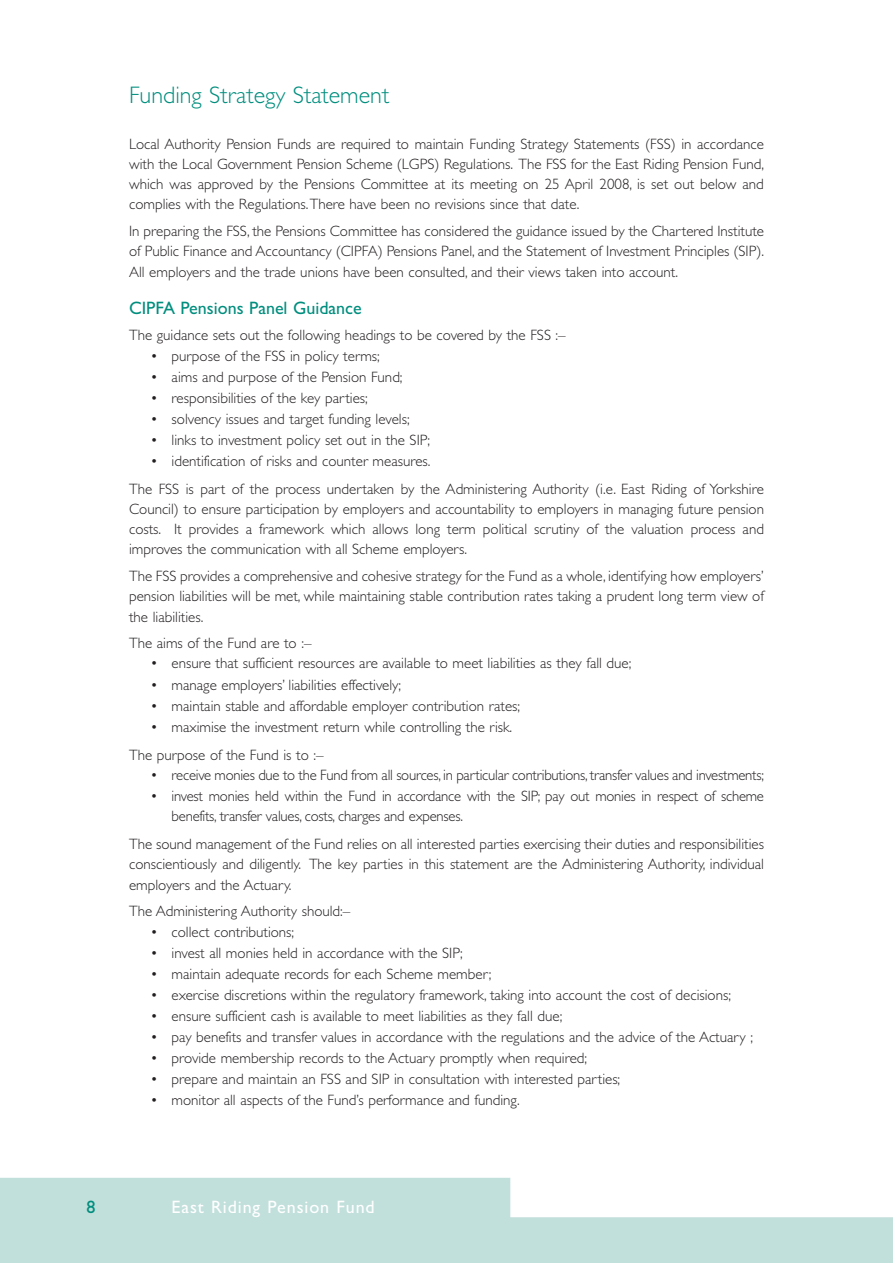
<style>
.page{position:relative;width:893px;height:1263px;background:#fff}
.page>*{position:absolute;margin:0;border:0;box-sizing:border-box;transform-origin:0 0}
.t1{font:300 24px "Gill Sans";color:#008e7e}
.t2{font:18px "Gill Sans";color:#008e7e}
.t3{font:18px "Gill Sans";letter-spacing:.05em;color:#fff}
.t4{font:300 15px/20.2px "Gill Sans";color:#231f20;text-align:justify}
</style>
<div class="page">
<svg style="left:0;top:1178px;width:893px;height:85px;fill:#c1dfdb"></svg>
<h1 class="t1" style="left:129px;top:86px;width:262px">Funding Strategy Statement</h1>
<p class="t4" style="left:129px;top:135px;width:636px">Local Authority Pension Funds are required to maintain Funding Strategy Statements (FSS) in accordance with the Local Government Pension Scheme (LGPS) Regulations. The FSS for the East Riding Pension Fund, which was approved by the Pensions Committee at its meeting on 25 April 2008, is set out below and complies with the Regulations.There have been no revisions since that date.</p>
<p class="t4" style="left:129px;top:222px;width:636px">In preparing the FSS, the Pensions Committee has considered the guidance issued by the Chartered Institute of Public Finance and Accountancy (CIPFA) Pensions Panel, and the Statement of Investment Principles (SIP).<br>All employers and the trade unions have been consulted, and their views taken into account.</p>
<p class="t2" style="left:129px;top:301px;width:234px">CIPFA Pensions Panel Guidance</p>
<p class="t4" style="left:129px;top:327px;width:438px">The guidance sets out the following headings to be covered by the FSS :–</p>
<p class="t4" style="left:150px;top:347px;width:231px">• purpose of the FSS in policy terms;</p>
<p class="t4" style="left:150px;top:368px;width:254px">• aims and purpose of the Pension Fund;</p>
<p class="t4" style="left:150px;top:389px;width:219px">• responsibilities of the key parties;</p>
<p class="t4" style="left:150px;top:410px;width:261px">• solvency issues and target funding levels;</p>
<p class="t4" style="left:150px;top:431px;width:281px">• links to investment policy set out in the SIP;</p>
<p class="t4" style="left:129px;top:449px;width:636px;line-height:27.5px;text-indent:21px">• identification of risks and counter measures.<br>The FSS is part of the process undertaken by the Administering Authority (i.e. East Riding of Yorkshire</p>
<p class="t4" style="left:129px;top:500px;width:636px">Council) to ensure participation by employers and accountability to employers in managing future pension costs. It provides a framework which allows long term political scrutiny of the valuation process and improves the communication with all Scheme employers.</p>
<p class="t4" style="left:129px;top:567px;width:636px">The FSS provides a comprehensive and cohesive strategy for the Fund as a whole, identifying how employers’ pension liabilities will be met, while maintaining stable contribution rates taking a prudent long term view of the liabilities.</p>
<p class="t4" style="left:129px;top:634px;width:184px">The aims of the Fund are to :–</p>
<p class="t4" style="left:150px;top:655px;width:483px">• ensure that sufficient resources are available to meet liabilities as they fall due;</p>
<p class="t4" style="left:150px;top:676px;width:252px">• manage employers’ liabilities effectively;</p>
<p class="t4" style="left:150px;top:697px;width:371px">• maintain stable and affordable employer contribution rates;</p>
<p class="t4" style="left:129px;top:714px;width:385px;line-height:27.9px;text-indent:21px">• maximise the investment return while controlling the risk.<br>The purpose of the Fund is to :–</p>
<p class="t4" style="left:150px;top:766px;width:615px">• receive monies due to the Fund from all sources, in particular contributions, transfer values and investments;</p>
<p class="t4" style="left:172px;top:787px;width:594px;text-indent:-21px">• invest monies held within the Fund in accordance with the SIP; pay out monies in respect of scheme benefits, transfer values, costs, charges and expenses.</p>
<p class="t4" style="left:129px;top:835px;width:636px">The sound management of the Fund relies on all interested parties exercising their duties and responsibilities conscientiously and diligently. The key parties in this statement are the Administering Authority, individual employers and the Actuary.</p>
<p class="t4" style="left:129px;top:903px;width:223px">The Administering Authority should:–</p>
<p class="t4" style="left:150px;top:923px;width:145px">• collect contributions;</p>
<p class="t4" style="left:150px;top:944px;width:314px">• invest all monies held in accordance with the SIP;</p>
<p class="t4" style="left:150px;top:965px;width:343px">• maintain adequate records for each Scheme member;</p>
<p class="t4" style="left:150px;top:986px;width:582px">• exercise discretions within the regulatory framework, taking into account the cost of decisions;</p>
<p class="t4" style="left:150px;top:1007px;width:413px">• ensure sufficient cash is available to meet liabilities as they fall due;</p>
<p class="t4" style="left:150px;top:1028px;width:604px">• pay benefits and transfer values in accordance with the regulations and the advice of the Actuary ;</p>
<p class="t4" style="left:150px;top:1049px;width:438px">• provide membership records to the Actuary promptly when required;</p>
<p class="t4" style="left:150px;top:1071px;width:471px">• prepare and maintain an FSS and SIP in consultation with interested parties;</p>
<p class="t4" style="left:150px;top:1092px;width:371px">• monitor all aspects of the Fund’s performance and funding.</p>
<p class="t2" style="left:87px;top:1200px;width:10px">8</p>
<p class="t3" style="left:172px;top:1200px;width:205px">East Riding Pension Fund</p>
</div>
